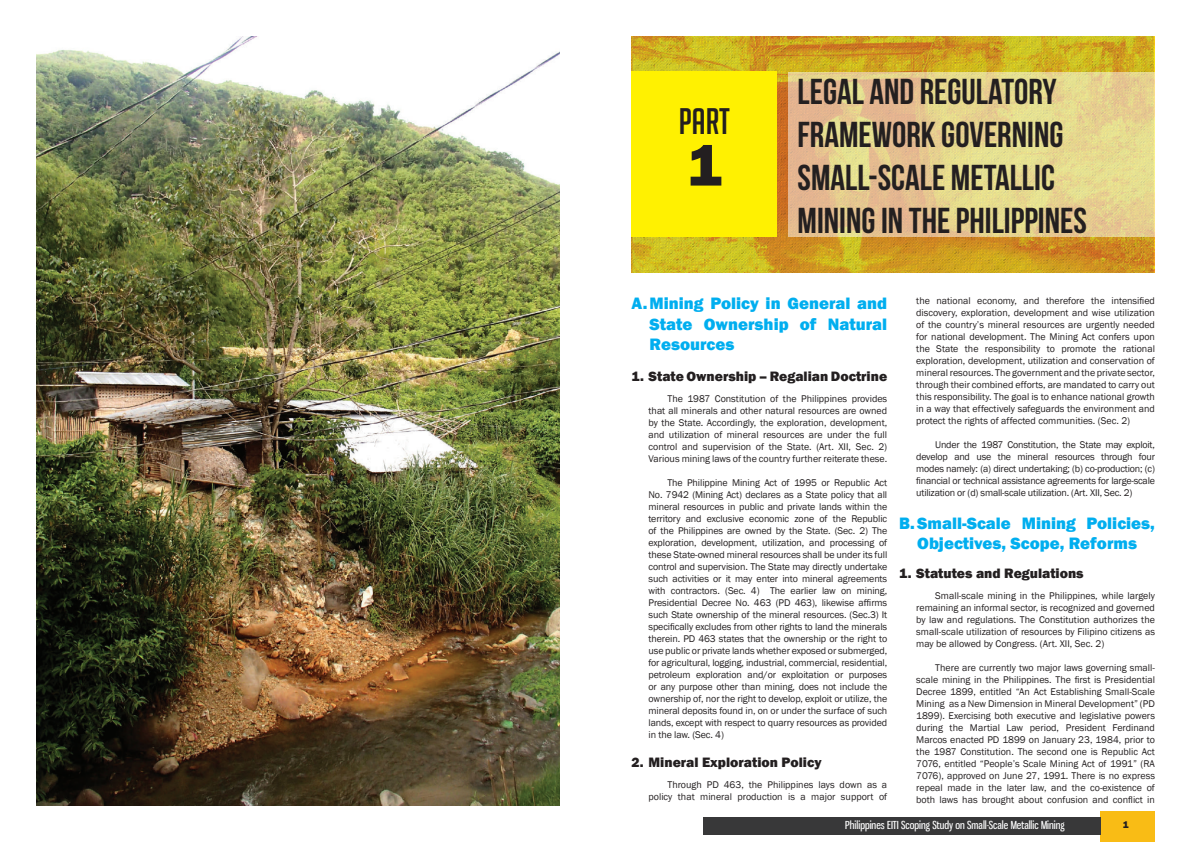
<style>
.page{position:relative;width:1191px;height:842px;background:#fff}
.page>*{position:absolute;margin:0;border:0;box-sizing:border-box;transform-origin:0 0}
.t1{font:800 60px "Franklin Gothic";color:#231f20}
.t2{font:36px/43.2px "Bebas Neue";color:#231f20}
.t3{font:36px "Big Noodle Titling";color:#231f20}
.t4{font:800 17px/20.4px "Franklin Gothic";color:#00aeef;text-align:justify}
.t5{font:800 14px "Franklin Gothic";color:#231f20}
.t6{font:11px "Gnuolane Rg";color:#fff}
.t7{font:10px/12px "Franklin Gothic";color:#231f20;text-align:justify}
.t8{font:800 10px "Franklin Gothic";color:#231f20}
</style>
<div class="page">
<div style="left:1100px;top:811px;width:55px;height:31px;background:#f9bc15"></div>
<div style="left:703px;top:817px;width:397px;height:17px;background:#383839"></div>
<img style="left:631px;top:36px;width:524px;height:237px">
<svg style="left:788px;top:72px;width:367px;height:165px;background:#e5ce8f"></svg>
<div style="left:631px;top:72px;width:146px;height:165px;background:#fff101"></div>
<img style="left:36px;top:36px;width:523px;height:770px">
<h2 class="t3" style="left:678px;top:102px;width:53px">Part</h2>
<h1 class="t1" style="left:687px;top:127px;width:37px">1</h1>
<h2 class="t2" style="left:797px;top:69px;width:291px">LEGAL AND REGULATORY<br>FRAMEWORK GOVERNING<br>SMALL-SCALE METALLIC<br>MINING IN THE PHILIPPINES</h2>
<h3 class="t4" style="left:649px;top:293px;width:239px;text-indent:-18px">A.Mining Policy in General and State Ownership of Natural Resources</h3>
<h3 class="t5" style="left:631px;top:367px;width:257px">1. State Ownership – Regalian Doctrine</h3>
<p class="t7" style="left:648px;top:393px;width:240px;text-indent:19px">The 1987 Constitution of the Philippines provides that all minerals and other natural resources are owned by the State. Accordingly, the exploration, development, and utilization of mineral resources are under the full control and supervision of the State. (Art. XII, Sec. 2)<br>Various mining laws of the country further reiterate these.</p>
<p class="t7" style="left:648px;top:477px;width:240px;text-indent:19px">The Philippine Mining Act of 1995 or Republic Act No. 7942 (Mining Act) declares as a State policy that all mineral resources in public and private lands within the territory and exclusive economic zone of the Republic of the Philippines are owned by the State. (Sec. 2) The exploration, development, utilization, and processing of these State-owned mineral resources shall be under its full control and supervision. The State may directly undertake such activities or it may enter into mineral agreements with contractors. (Sec. 4) The earlier law on mining, Presidential Decree No. 463 (PD 463), likewise affirms such State ownership of the mineral resources. (Sec.3) It specifically excludes from other rights to land the minerals therein. PD 463 states that the ownership or the right to use public or private lands whether exposed or submerged, for agricultural, logging, industrial, commercial, residential, petroleum exploration and/or exploitation or purposes or any purpose other than mining, does not include the ownership of, nor the right to develop, exploit or utilize, the mineral deposits found in, on or under the surface of such lands, except with respect to quarry resources as provided in the law. (Sec. 4)</p>
<h3 class="t5" style="left:631px;top:753px;width:191px">2. Mineral Exploration Policy</h3>
<p class="t7" style="left:648px;top:779px;width:240px;text-align:right">Through PD 463, the Philippines lays down as a policy that mineral production is a major support of</p>
<p class="t7" style="left:916px;top:295px;width:240px">the national economy, and therefore the intensified discovery, exploration, development and wise utilization of the country’s mineral resources are urgently needed for national development. The Mining Act confers upon the State the responsibility to promote the rational exploration, development, utilization and conservation of mineral resources. The government and the private sector, through their combined efforts, are mandated to carry out this responsibility. The goal is to enhance national growth in a way that effectively safeguards the environment and protect the rights of affected communities. (Sec. 2)</p>
<p class="t7" style="left:916px;top:439px;width:240px;text-indent:19px">Under the 1987 Constitution, the State may exploit, develop and use the mineral resources through four modes namely: (a) direct undertaking; (b) co-production; (c) financial or technical assistance agreements for large-scale utilization or (d) small-scale utilization. (Art. XII, Sec. 2)</p>
<h3 class="t4" style="left:899px;top:513px;width:257px;text-align:center">B.Small-Scale Mining Policies,<br>Objectives, Scope, Reforms</h3>
<h3 class="t5" style="left:899px;top:564px;width:186px">1. Statutes and Regulations</h3>
<p class="t7" style="left:916px;top:590px;width:240px;text-indent:19px">Small-scale mining in the Philippines, while largely remaining an informal sector, is recognized and governed by law and regulations. The Constitution authorizes the small-scale utilization of resources by Filipino citizens as may be allowed by Congress. (Art. XII, Sec. 2)</p>
<p class="t7" style="left:916px;top:662px;width:240px;text-indent:19px">There are currently two major laws governing small&shy;scale mining in the Philippines. The first is Presidential Decree 1899, entitled “An Act Establishing Small-Scale Mining as a New Dimension in Mineral Development” (PD 1899). Exercising both executive and legislative powers during the Martial Law period, President Ferdinand Marcos enacted PD 1899 on January 23, 1984, prior to the 1987 Constitution. The second one is Republic Act 7076, entitled “People’s Scale Mining Act of 1991” (RA 7076), approved on June 27, 1991. There is no express repeal made in the later law, and the co-existence of both laws has brought about confusion and conflict in</p>
<p class="t6" style="left:845px;top:819px;width:221px">Philippines EITI Scoping Study on Small-Scale Metallic Mining</p>
<p class="t8" style="left:1122px;top:818px;width:7px">1</p>
</div>
